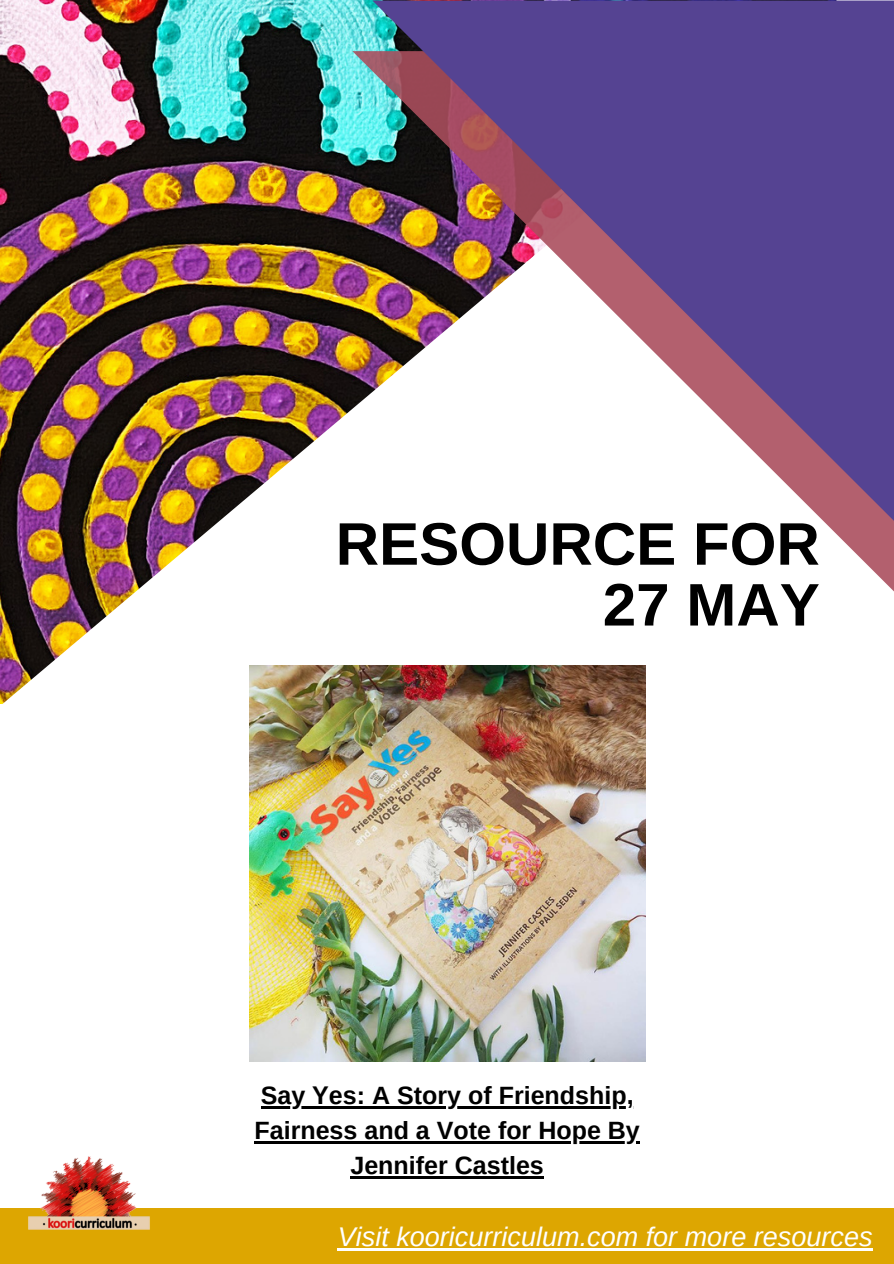
<style>
.page{position:relative;width:894px;height:1264px;background:#fff}
.page>*{position:absolute;margin:0;border:0;box-sizing:border-box;transform-origin:0 0}
.t1{font:700 60px/60.8px "Arimo";color:#000;text-align:right}
.t2{font:italic 27px "Arimo";color:#fff}
.t3{font:700 25.05px/35px "Arimo";color:#000;text-align:center}
</style>
<div class="page">
<img style="left:0;top:0;width:893px;height:704px">
<div style="left:0;top:1207px;width:893px;height:56px;background:#dda601"></div>
<svg style="left:352px;top:51px;width:541px;height:541px"></svg>
<svg style="left:372px;top:1px;width:521px;height:555px;fill:#554392"></svg>
<img style="left:18px;top:1156px;width:143px;height:74px">
<img style="left:249px;top:665px;width:396px;height:396px">
<hr style="left:338px;top:1247px;width:534px;height:3px;background:#fff">
<hr style="left:261px;top:1106px;width:372px;height:2px;background:#000">
<hr style="left:254px;top:1141px;width:385px;height:2px;background:#000">
<hr style="left:350px;top:1175px;width:193px;height:3px;background:#000">
<h1 class="t1" style="left:335px;top:513px;width:485px">RESOURCE FOR<br>27 MAY</h1>
<p class="t3" style="left:254px;top:1077px;width:387px">Say Yes: A Story of Friendship,<br>Fairness and a Vote for Hope By<br>Jennifer Castles</p>
<p class="t2" style="left:338px;top:1221px;width:536px">Visit kooricurriculum.com for more resources</p>
</div>
